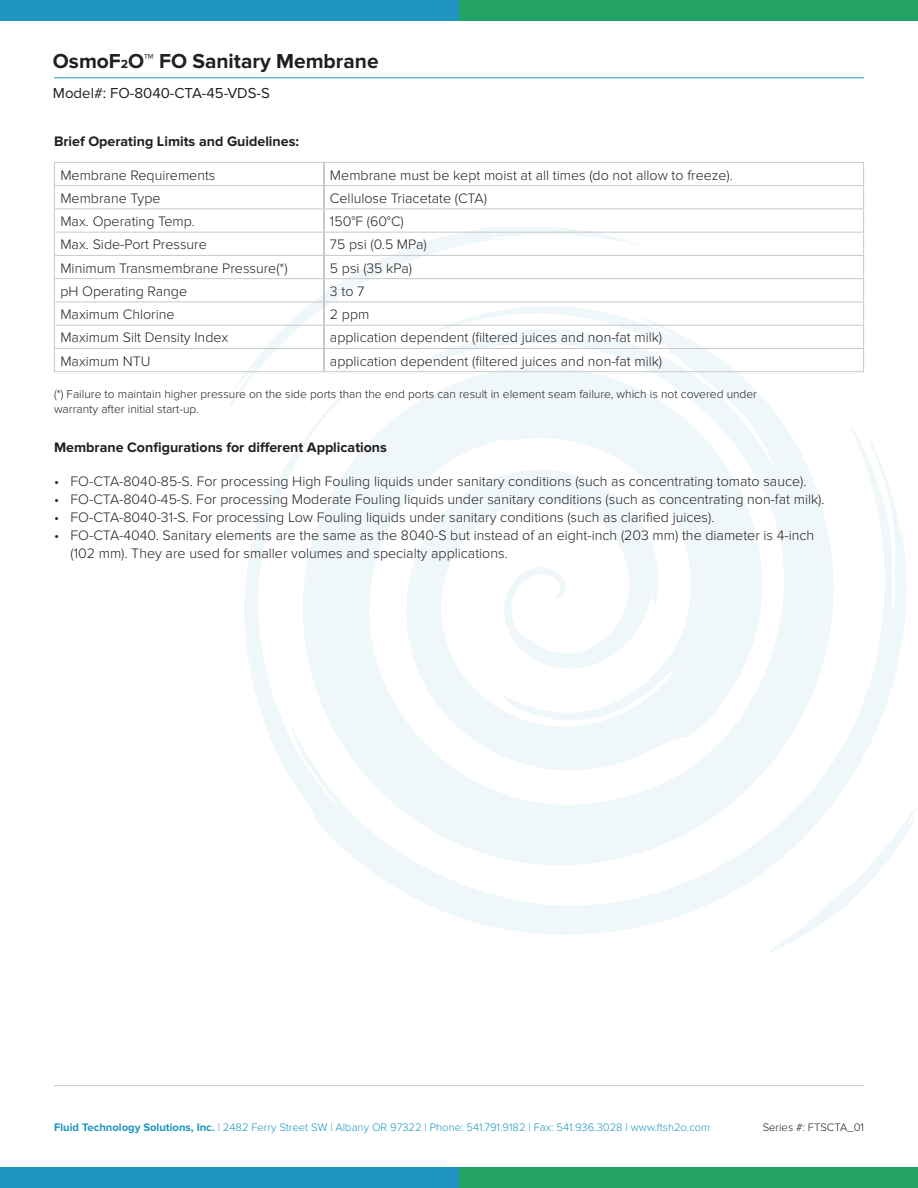
<style>
.page{position:relative;width:918px;height:1188px;background:#fff}
.page>*{position:absolute;margin:0;border:0;box-sizing:border-box;transform-origin:0 0}
.t1{font:700 21px "Proxima Nova";color:#231f20}
.t2{font:15px "Proxima Nova";color:#231f20}
.t3{font:300 14.25px/18px "Proxima Nova";color:#231f20}
.t4{font:700 14.25px "Proxima Nova";color:#231f20}
.t5{font:300 12px/14.4px "Proxima Nova";color:#231f20}
.t6{font:300 11.25px "Proxima Nova";color:#1f95c0}
.t7{font:300 11.25px "Proxima Nova";color:#231f20}
.s1{font-size:12.3px}
.s2{font-weight:700}
</style>
<div class="page">
<svg style="left:229px;top:227px;width:416px;height:179px"></svg>
<svg style="left:288px;top:285px;width:567px;height:105px"></svg>
<svg style="left:235px;top:390px;width:672px;height:545px"></svg>
<svg style="left:769px;top:808px;width:147px;height:145px"></svg>
<svg style="left:324px;top:163px;width:1px;height:208px"></svg>
<hr style="left:54px;top:185px;width:270px;height:1px;background:#c7c8ca">
<hr style="left:324px;top:185px;width:540px;height:1px;background:#c7c8ca">
<hr style="left:54px;top:232px;width:270px;height:1px;background:#c7c8ca">
<hr style="left:324px;top:232px;width:540px;height:1px;background:#c7c8ca">
<hr style="left:54px;top:278px;width:270px;height:1px;background:#c7c8ca">
<hr style="left:324px;top:278px;width:540px;height:1px;background:#c7c8ca">
<hr style="left:54px;top:325px;width:270px;height:1px;background:#c7c8ca">
<hr style="left:324px;top:325px;width:540px;height:1px;background:#c7c8ca">
<hr style="left:54px;top:162px;width:270px;height:1px;background:#c7c8ca">
<hr style="left:324px;top:162px;width:540px;height:1px;background:#c7c8ca">
<hr style="left:54px;top:209px;width:270px;height:1px;background:#c7c8ca">
<hr style="left:324px;top:209px;width:540px;height:1px;background:#c7c8ca">
<hr style="left:54px;top:255px;width:270px;height:1px;background:#c7c8ca">
<hr style="left:324px;top:255px;width:540px;height:1px;background:#c7c8ca">
<hr style="left:54px;top:302px;width:270px;height:1px;background:#c7c8ca">
<hr style="left:324px;top:302px;width:540px;height:1px;background:#c7c8ca">
<hr style="left:54px;top:348px;width:270px;height:1px;background:#c7c8ca">
<svg style="left:54px;top:163px;width:1px;height:208px"></svg>
<hr style="left:324px;top:348px;width:540px;height:1px;background:#c7c8ca">
<svg style="left:863px;top:163px;width:1px;height:208px"></svg>
<hr style="left:54px;top:371px;width:270px;height:1px;background:#c7c8ca">
<hr style="left:324px;top:371px;width:540px;height:1px;background:#c7c8ca">
<hr style="left:54px;top:1085px;width:810px;height:1px;background:#939598">
<div style="left:0;top:0;width:459px;height:20px;background:#1f95c0"></div>
<div style="left:459px;top:0;width:459px;height:20px;background:#23a363"></div>
<div style="left:0;top:1168px;width:459px;height:20px;background:#1f95c0"></div>
<div style="left:459px;top:1168px;width:459px;height:20px;background:#23a363"></div>
<hr style="left:54px;top:77px;width:810px;height:1px;background:#1f95c0">
<h1 class="t1" style="left:53px;top:49px;width:327px">OsmoF<span class="s1">2</span>O™ FO Sanitary Membrane</h1>
<p class="t2" style="left:53px;top:85px;width:218px">Model#: FO-8040-CTA-45-VDS-S</p>
<p class="t4" style="left:54px;top:133px;width:247px">Brief Operating Limits and Guidelines:</p>
<p class="t3" style="left:60px;top:166px;width:157px">Membrane Requirements</p>
<p class="t3" style="left:330px;top:166px;width:404px">Membrane must be kept moist at all times (do not allow to freeze).</p>
<p class="t3" style="left:60px;top:189px;width:102px">Membrane Type</p>
<p class="t3" style="left:330px;top:189px;width:159px">Cellulose Triacetate (CTA)</p>
<p class="t3" style="left:60px;top:213px;width:136px">Max. Operating Temp.</p>
<p class="t3" style="left:330px;top:213px;width:75px">150°F (60°C)</p>
<p class="t3" style="left:60px;top:236px;width:148px">Max. Side-Port Pressure</p>
<p class="t3" style="left:330px;top:236px;width:98px">75 psi (0.5 MPa)</p>
<p class="t3" style="left:60px;top:259px;width:229px">Minimum Transmembrane Pressure(*)</p>
<p class="t3" style="left:330px;top:259px;width:84px">5 psi (35 kPa)</p>
<p class="t3" style="left:60px;top:282px;width:128px">pH Operating Range</p>
<p class="t3" style="left:330px;top:282px;width:36px">3 to 7</p>
<p class="t3" style="left:60px;top:306px;width:116px">Maximum Chlorine</p>
<p class="t3" style="left:330px;top:306px;width:41px">2 ppm</p>
<p class="t3" style="left:60px;top:329px;width:170px">Maximum Silt Density Index</p>
<p class="t3" style="left:330px;top:329px;width:334px">application dependent (filtered juices and non-fat milk)</p>
<p class="t3" style="left:60px;top:352px;width:92px">Maximum NTU</p>
<p class="t3" style="left:330px;top:352px;width:334px">application dependent (filtered juices and non-fat milk)</p>
<p class="t5" style="left:54px;top:387px;width:705px">(*) Failure to maintain higher pressure on the side ports than the end ports can result in element seam failure, which is not covered under warranty after initial start-up.</p>
<p class="t4" style="left:54px;top:439px;width:335px">Membrane Configurations for different Applications</p>
<p class="t3" style="left:54px;top:473px;width:754px">• FO-CTA-8040-85-S. For processing High Fouling liquids under sanitary conditions (such as concentrating tomato sauce).</p>
<p class="t3" style="left:54px;top:491px;width:772px">• FO-CTA-8040-45-S. For processing Moderate Fouling liquids under sanitary conditions (such as concentrating non-fat milk).</p>
<p class="t3" style="left:54px;top:509px;width:662px">• FO-CTA-8040-31-S. For processing Low Fouling liquids under sanitary conditions (such as clarified juices).</p>
<p class="t3" style="left:71px;top:527px;width:745px;text-indent:-17px">• FO-CTA-4040. Sanitary elements are the same as the 8040-S but instead of an eight-inch (203 mm) the diameter is 4-inch (102 mm). They are used for smaller volumes and specialty applications.</p>
<p class="t6" style="left:54px;top:1121px;width:658px"><span class="s2">Fluid Technology Solutions, Inc.</span> | 2482 Ferry Street SW | Albany OR 97322 | Phone: 541.791.9182 | Fax: 541.936.3028 | www.ftsh2o.com</p>
<p class="t7" style="left:763px;top:1121px;width:103px">Series #: FTSCTA_01</p>
</div>
